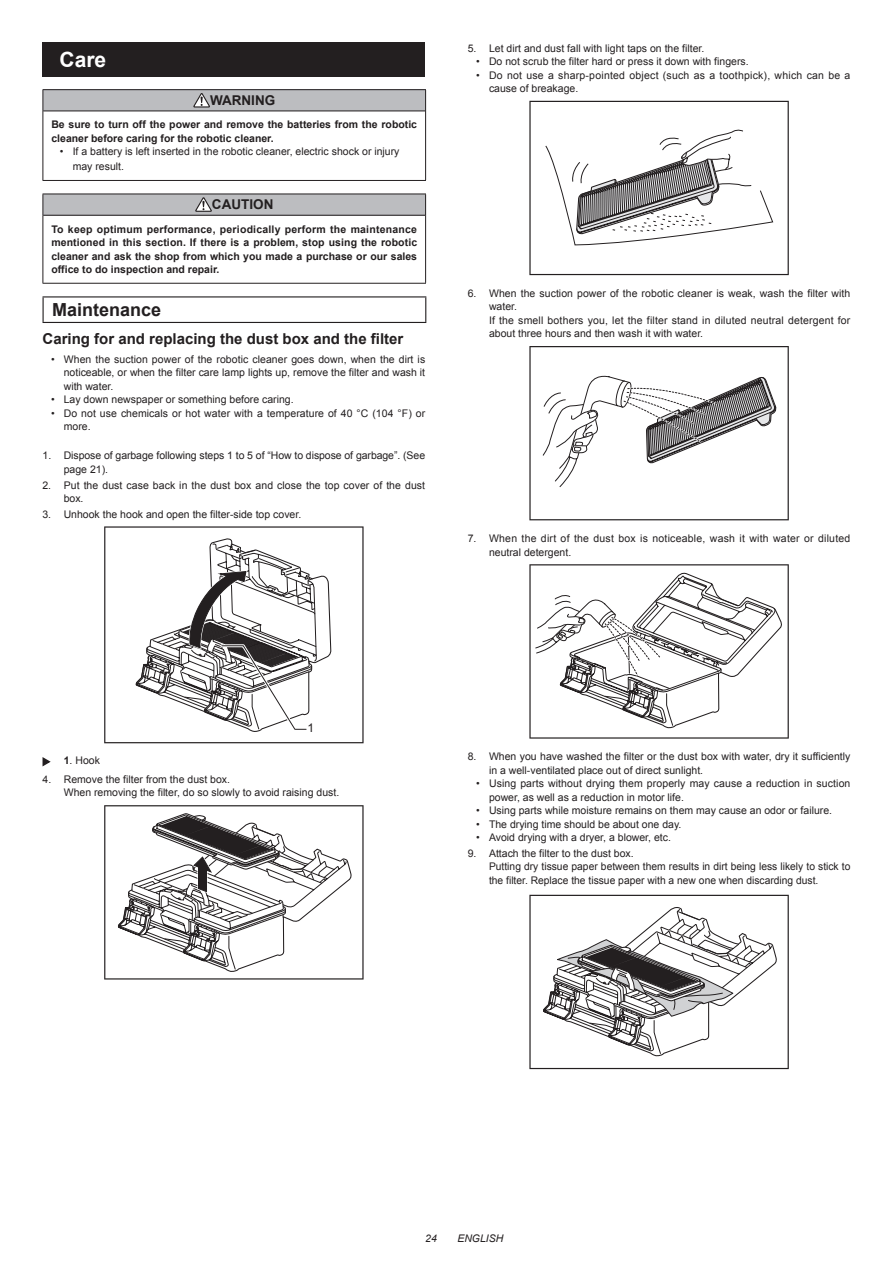
<style>
.page{position:relative;width:893px;height:1263px;background:#fff}
.page>*{position:absolute;margin:0;border:0;box-sizing:border-box;transform-origin:0 0}
.t1{font:700 21px "Arial";color:#fff}
.t2{font:700 18px "Arial";color:#231f20}
.t3{font:700 15px "Arial";color:#231f20}
.t4{font:700 13.5px "Arial";color:#231f20}
.t5{font:12px "Arial";color:#231f20}
.t6{font:10.5px/13.5px "Arial";color:#231f20}
.t7{font:700 10.5px/13.5px "Arial";color:#231f20}
.t8{font:10.5px/13.5px "Arial";letter-spacing:.025em;color:#231f20}
.t9{font:10.5px/13.5px "Arial";letter-spacing:.02em;color:#231f20}
.t10{font:italic 10.5px "Arial";color:#231f20}
.s1{font-weight:700}
</style>
<div class="page">
<div style="left:43px;top:43px;width:382px;height:34px;background:#231f20"></div>
<div style="left:43px;top:90px;width:383px;height:21px;background:#bcbdc0"></div>
<hr style="left:43px;top:111px;width:382px;height:1px;background:#231f20">
<hr style="left:43px;top:89px;width:383px;height:1px;background:#231f20">
<svg style="left:43px;top:90px;width:1px;height:21px"></svg>
<svg style="left:425px;top:90px;width:1px;height:21px"></svg>
<hr style="left:43px;top:111px;width:1px;height:69px;background:#231f20">
<hr style="left:425px;top:111px;width:1px;height:69px;background:#231f20">
<hr style="left:43px;top:180px;width:383px;height:1px;background:#231f20">
<svg style="left:193px;top:93px;width:17px;height:15px"></svg>
<div style="left:43px;top:194px;width:383px;height:21px;background:#bcbdc0"></div>
<hr style="left:43px;top:215px;width:382px;height:1px;background:#231f20">
<hr style="left:43px;top:194px;width:383px;height:1px;background:#231f20">
<svg style="left:43px;top:194px;width:1px;height:21px"></svg>
<svg style="left:425px;top:194px;width:1px;height:21px"></svg>
<hr style="left:43px;top:215px;width:1px;height:68px;background:#231f20">
<hr style="left:425px;top:215px;width:1px;height:68px;background:#231f20">
<hr style="left:43px;top:283px;width:383px;height:1px;background:#231f20">
<svg style="left:195px;top:197px;width:17px;height:15px"></svg>
<hr style="left:43px;top:296px;width:383px;height:1px;background:#231f20">
<svg style="left:43px;top:297px;width:1px;height:25px"></svg>
<svg style="left:425px;top:297px;width:1px;height:25px"></svg>
<hr style="left:43px;top:322px;width:383px;height:1px;background:#231f20">
<svg style="left:104px;top:526px;width:260px;height:217px"></svg>
<svg style="left:135px;top:527px;width:197px;height:206px"></svg>
<svg style="left:43px;top:757px;width:8px;height:9px"></svg>
<svg style="left:104px;top:805px;width:260px;height:174px"></svg>
<svg style="left:529px;top:101px;width:260px;height:174px"></svg>
<svg style="left:529px;top:346px;width:260px;height:174px"></svg>
<svg style="left:529px;top:564px;width:260px;height:175px"></svg>
<svg style="left:529px;top:895px;width:260px;height:174px"></svg>
<h1 class="t1" style="left:60px;top:46px;width:48px">Care</h1>
<p class="t4" style="left:210px;top:91px;width:67px">WARNING</p>
<p class="t7" style="left:51px;top:118px;width:367px">Be sure to turn off the power and remove the batteries from the robotic cleaner before caring for the robotic cleaner.</p>
<p class="t6" style="left:73px;top:144px;width:328px;line-height:15px;text-indent:-13px">• If a battery is left inserted in the robotic cleaner, electric shock or injury may result.</p>
<p class="t4" style="left:212px;top:196px;width:63px">CAUTION</p>
<p class="t7" style="left:51px;top:223px;width:367px;text-align:justify">To keep optimum performance, periodically perform the maintenance mentioned in this section. If there is a problem, stop using the robotic cleaner and ask the shop from which you made a purchase or our sales office to do inspection and repair.</p>
<h2 class="t2" style="left:52px;top:298px;width:111px">Maintenance</h2>
<h3 class="t3" style="left:43px;top:329px;width:362px">Caring for and replacing the dust box and the filter</h3>
<p class="t6" style="left:64px;top:352px;width:363px;text-align:justify;text-indent:-13px">• When the suction power of the robotic cleaner goes down, when the dirt is noticeable, or when the filter care lamp lights up, remove the filter and wash it with water.</p>
<p class="t6" style="left:51px;top:393px;width:244px">• Lay down newspaper or something before caring.</p>
<p class="t6" style="left:64px;top:406px;width:363px;text-indent:-13px">• Do not use chemicals or hot water with a temperature of 40 °C (104 °F) or more.</p>
<p class="t6" style="left:64px;top:449px;width:363px;text-indent:-21px">1. Dispose of garbage following steps 1 to 5 of “How to dispose of garbage”. (See page 21).</p>
<p class="t6" style="left:64px;top:478px;width:363px;text-indent:-21px">2. Put the dust case back in the dust box and close the top cover of the dust box.</p>
<p class="t6" style="left:42px;top:507px;width:260px">3. Unhook the hook and open the filter -side top cover.</p>
<p class="t6" style="left:468px;top:41px;width:238px">5. Let dirt and dust fall with light taps on the filter.</p>
<p class="t6" style="left:476px;top:55px;width:274px">• Do not scrub the filter hard or press it down with fingers.</p>
<p class="t9" style="left:489px;top:68px;width:363px;text-indent:-13px">• Do not use a sharp -pointed object (such as a toothpick), which can be a cause of breakage.</p>
<p class="t6" style="left:489px;top:286px;width:363px;text-indent:-21px">6. When the suction power of the robotic cleaner is weak, wash the filter with water.<br>If the smell bothers you, let the filter stand in diluted neutral detergent for about three hours and then wash it with water.</p>
<p class="t8" style="left:489px;top:532px;width:363px;text-indent:-21px">7. When the dirt of the dust box is noticeable, wash it with water or diluted neutral detergent.</p>
<p class="t5" style="left:307px;top:720px;width:8px">1</p>
<p class="t6" style="left:64px;top:754px;width:38px"><span class="s1">1</span>. Hook</p>
<p class="t6" style="left:64px;top:773px;width:277px;text-indent:-21px">4. Remove the filter from the dust box.<br>When removing the filter, do so slowly to avoid raising dust.</p>
<p class="t6" style="left:489px;top:750px;width:363px;text-indent:-21px">8. When you have washed the filter or the dust box with water, dry it sufficiently in a well -ventilated place out of direct sunlight.</p>
<p class="t6" style="left:489px;top:777px;width:363px;text-indent:-13px">• Using parts without drying them properly may cause a reduction in suction power, as well as a reduction in motor life.</p>
<p class="t6" style="left:476px;top:804px;width:357px">• Using parts while moisture remains on them may cause an odor or failure.</p>
<p class="t6" style="left:476px;top:817px;width:207px">• The drying time should be about one day.</p>
<p class="t6" style="left:476px;top:831px;width:196px">• Avoid drying with a dryer, a blower, etc.</p>
<p class="t6" style="left:489px;top:846px;width:363px;text-indent:-21px">9. Attach the filter to the dust box.<br>Putting dry tissue paper between them results in dirt being less likely to stick to the filter. Replace the tissue paper with a new one when discarding dust.</p>
<p class="t10" style="left:425px;top:1232px;width:13px">24</p>
<p class="t10" style="left:457px;top:1232px;width:48px">ENGLISH</p>
</div>
